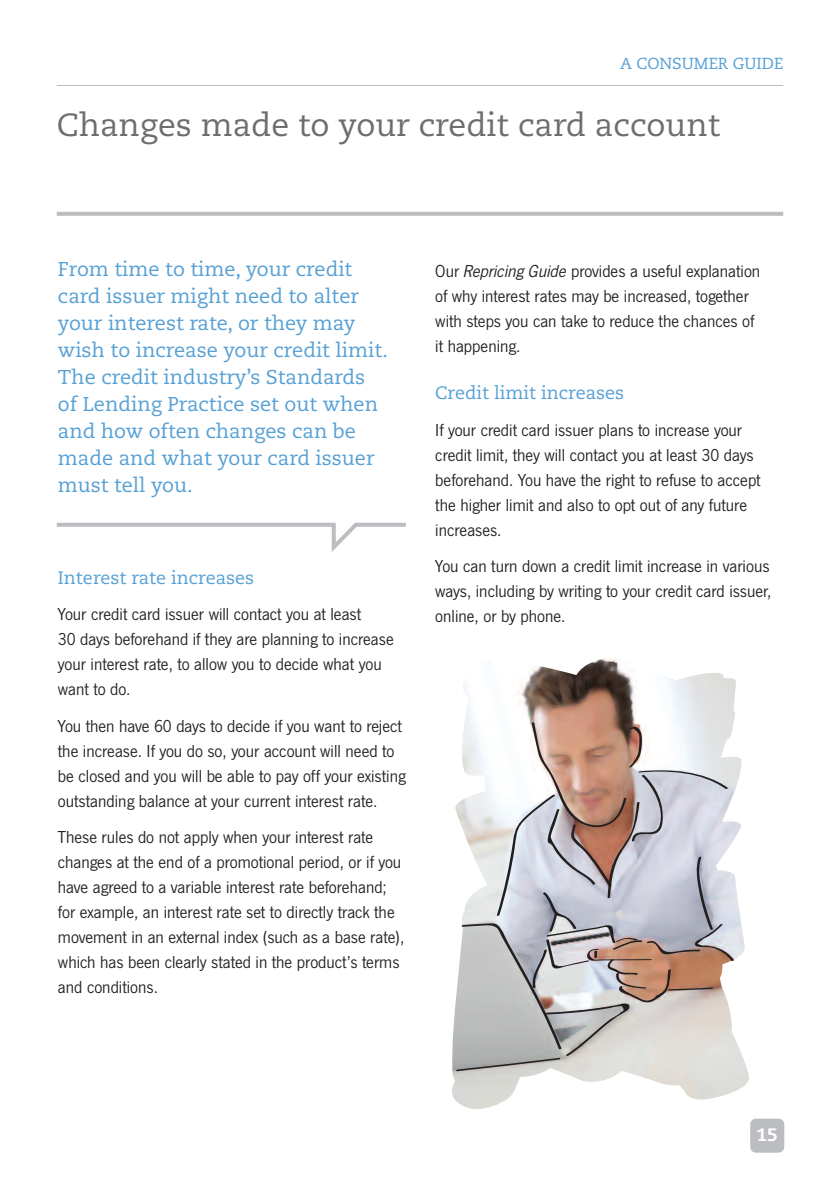
<style>
.page{position:relative;width:840px;height:1191px;background:#fff}
.page>*{position:absolute;margin:0;border:0;box-sizing:border-box;transform-origin:0 0}
.t1{font:32px "Caecilia LT";color:#6c6d70}
.t2{font:20px/27px "Caecilia LT";color:#56a0d5}
.t3{font:18px/25px "News Got";color:#231f20}
.t4{font:18px "Caecilia LT";color:#56a0d5}
.t5{font:800 18px "Caecilia LT";color:#fff}
.t6{font:16px "Caecilia LT";color:#56a0d5}
.s1{font-style:italic}
</style>
<div class="page">
<img style="left:452px;top:658px;width:296px;height:451px">
<svg style="left:455px;top:721px;width:279px;height:350px;background:#cbc3c2"></svg>
<svg style="left:56px;top:522px;width:350px;height:30px"></svg>
<div style="left:749px;top:1118px;width:34px;height:34px;background:#bcbdc0;border-radius:6px"></div>
<hr style="left:57px;top:85px;width:725px;height:1px;background:#bcbdc0">
<svg style="left:57px;top:212px;width:725px;height:4px;background:#bfc0c3"></svg>
<p class="t6" style="left:619px;top:57px;width:164px">A CONSUMER GUIDE</p>
<h1 class="t1" style="left:57px;top:111px;width:664px">Changes made to your credit card account</h1>
<p class="t2" style="left:58px;top:257px;width:331px">From time to time, your credit card issuer might need to alter your interest rate, or they may wish to increase your credit limit.<br>The credit industry’s Standards of Lending Practice set out when and how often changes can be made and what your card issuer must tell you.</p>
<p class="t4" style="left:58px;top:570px;width:197px">Interest rate increases</p>
<p class="t3" style="left:58px;top:601px;width:337px">Your credit card issuer will contact you at least<br>30 days beforehand if they are planning to increase your interest rate, to allow you to decide what you want to do.</p>
<p class="t3" style="left:58px;top:713px;width:349px">You then have 60 days to decide if you want to reject the increase. If you do so, your account will need to be closed and you will be able to pay off your existing outstanding balance at your current interest rate.</p>
<p class="t3" style="left:58px;top:824px;width:348px">These rules do not apply when your interest rate changes at the end of a promotional period, or if you have agreed to a variable interest rate beforehand; for example, an interest rate set to directly track the movement in an external index (such as a base rate), which has been clearly stated in the product’s terms and conditions.</p>
<p class="t3" style="left:435px;top:258px;width:326px">Our <span class="s1">Repricing Guide</span> provides a useful explanation of why interest rates may be increased, together with steps you can take to reduce the chances of it happening.</p>
<p class="t4" style="left:435px;top:385px;width:190px">Credit limit increases</p>
<p class="t3" style="left:435px;top:417px;width:326px">If your credit card issuer plans to increase your credit limit, they will contact you at least 30 days beforehand. You have the right to refuse to accept the higher limit and also to opt out of any future increases.</p>
<p class="t3" style="left:435px;top:553px;width:337px;text-align:justify">You can turn down a credit limit increase in various ways, including by writing to your credit card issuer, online, or by phone.</p>
<p class="t5" style="left:756px;top:1127px;width:23px">15</p>
</div>
